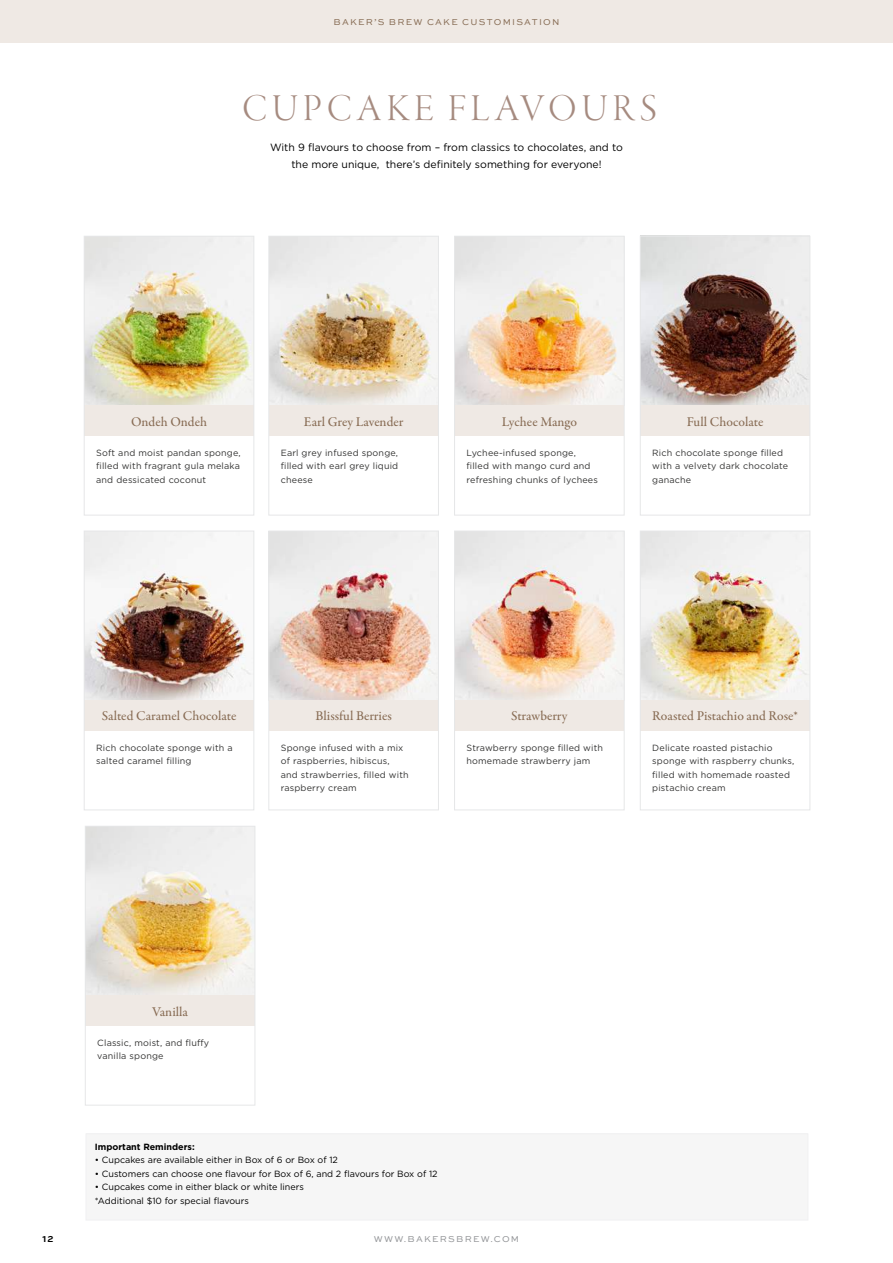
<style>
.page{position:relative;width:893px;height:1263px;background:#fff}
.page>*{position:absolute;margin:0;border:0;box-sizing:border-box;transform-origin:0 0}
.t1{font:39px "Garamond Premr Pro Lt Disp";letter-spacing:.12em;color:#a68b80}
.t2{font:500 13.5px "Garamond Premr Pro";color:#886c54}
.t3{font:10.5px/16.5px "Gotham";color:#000;text-align:center}
.t4{font:9px/13.5px "Gotham";letter-spacing:.02em;color:#343433}
.t5{font:9px/13.5px "Gotham";color:#000}
.t6{font:9px "Sweet Sans Pro";letter-spacing:.14em;color:#876c54}
.t7{font:700 9px "Gotham";color:#000}
.t8{font:9px "Sweet Sans Pro";letter-spacing:.14em;color:#939598}
.t9{font:700 9px "Sweet Sans Pro";color:#000}
</style>
<div class="page">
<div style="left:0;top:0;width:893px;height:42px;background:#efe9e4"></div>
<img style="left:87px;top:828px;width:166px;height:167px">
<img style="left:642px;top:533px;width:166px;height:167px">
<img style="left:456px;top:533px;width:167px;height:167px">
<img style="left:270px;top:533px;width:167px;height:167px">
<img style="left:642px;top:238px;width:166px;height:167px">
<img style="left:86px;top:533px;width:166px;height:167px">
<img style="left:86px;top:238px;width:166px;height:168px">
<img style="left:270px;top:238px;width:167px;height:168px">
<img style="left:456px;top:238px;width:167px;height:168px">
<div style="left:85px;top:406px;width:169px;height:30px;background:#efe9e4"></div>
<div style="left:85px;top:700px;width:169px;height:30px;background:#efe9e4"></div>
<div style="left:269px;top:406px;width:169px;height:30px;background:#efe9e4"></div>
<div style="left:269px;top:700px;width:169px;height:30px;background:#efe9e4"></div>
<div style="left:86px;top:995px;width:169px;height:31px;background:#efe9e4"></div>
<div style="left:455px;top:406px;width:169px;height:30px;background:#efe9e4"></div>
<div style="left:455px;top:700px;width:169px;height:30px;background:#efe9e4"></div>
<div style="left:641px;top:406px;width:169px;height:30px;background:#efe9e4"></div>
<div style="left:641px;top:700px;width:169px;height:30px;background:#efe9e4"></div>
<div style="left:84px;top:236px;width:170px;height:279px;border:1px solid #e6e7e8"></div>
<div style="left:84px;top:531px;width:170px;height:279px;border:1px solid #e6e7e8"></div>
<div style="left:268px;top:236px;width:171px;height:279px;border:1px solid #e6e7e8"></div>
<div style="left:268px;top:531px;width:171px;height:279px;border:1px solid #e6e7e8"></div>
<div style="left:85px;top:826px;width:170px;height:279px;border:1px solid #e6e7e8"></div>
<div style="left:454px;top:236px;width:171px;height:279px;border:1px solid #e6e7e8"></div>
<div style="left:454px;top:531px;width:171px;height:279px;border:1px solid #e6e7e8"></div>
<div style="left:640px;top:236px;width:170px;height:279px;border:1px solid #e6e7e8"></div>
<div style="left:640px;top:531px;width:170px;height:279px;border:1px solid #e6e7e8"></div>
<div style="left:86px;top:1134px;width:722px;height:86px;background:#f6f6f6"></div>
<div style="left:86px;top:1133px;width:722px;height:87px;border:1px solid #f1f1f2"></div>
<p class="t6" style="left:333px;top:16px;width:228px">BAKER’S BREW CAKE CUSTOMISATION</p>
<h1 class="t1" style="left:242px;top:87px;width:416px">CUPCAKE FLAVOURS</h1>
<p class="t3" style="left:270px;top:139px;width:354px">With 9 flavours to choose from – from classics to chocolates, and to the more unique, there’s definitely something for everyone!</p>
<h2 class="t2" style="left:131px;top:413px;width:78px">Ondeh Ondeh</h2>
<p class="t4" style="left:96px;top:446px;width:146px;text-align:justify">Soft and moist pandan sponge, filled with fragrant gula melaka and dessicated coconut</p>
<h2 class="t2" style="left:304px;top:413px;width:101px">Earl Grey Lavender</h2>
<p class="t4" style="left:281px;top:446px;width:119px;text-align:justify">Earl grey infused sponge, filled with earl grey liquid cheese</p>
<h2 class="t2" style="left:502px;top:413px;width:77px">Lychee Mango</h2>
<p class="t4" style="left:466px;top:446px;width:133px">Lychee-infused sponge, filled with mango curd and refreshing chunks of lychees</p>
<h2 class="t2" style="left:687px;top:413px;width:78px">Full Chocolate</h2>
<p class="t4" style="left:652px;top:446px;width:137px">Rich chocolate sponge filled with a velvety dark chocolate ganache</p>
<h2 class="t2" style="left:102px;top:708px;width:136px">Salted Caramel Chocolate</h2>
<p class="t4" style="left:96px;top:740px;width:138px">Rich chocolate sponge with a salted caramel filling</p>
<h2 class="t2" style="left:316px;top:708px;width:78px">Blissful Berries</h2>
<p class="t4" style="left:281px;top:740px;width:129px">Sponge infused with a mix of raspberries, hibiscus, and strawberries, filled with raspberry cream</p>
<h2 class="t2" style="left:511px;top:708px;width:58px">Strawberry</h2>
<p class="t4" style="left:466px;top:740px;width:138px">Strawberry sponge filled with homemade strawberry jam</p>
<h2 class="t2" style="left:652px;top:708px;width:147px">Roasted Pistachio and Rose*</h2>
<p class="t4" style="left:652px;top:740px;width:144px">Delicate roasted pistachio sponge with raspberry chunks, filled with homemade roasted pistachio cream</p>
<h2 class="t2" style="left:152px;top:1003px;width:37px">Vanilla</h2>
<p class="t4" style="left:97px;top:1035px;width:113px">Classic, moist, and fluffy vanilla sponge</p>
<p class="t7" style="left:95px;top:1141px;width:101px">Important Reminders:</p>
<p class="t5" style="left:95px;top:1153px;width:245px">• Cupcakes are available either in Box of 6 or Box of 12</p>
<p class="t5" style="left:95px;top:1167px;width:344px">• Customers can choose one flavour for Box of 6, and 2 flavours for Box of 12</p>
<p class="t5" style="left:95px;top:1180px;width:211px">• Cupcakes come in either black or white liners *Additional $10 for special flavours</p>
<p class="t9" style="left:43px;top:1232px;width:13px">12</p>
<p class="t8" style="left:374px;top:1233px;width:147px">WWW.BAKERSBREW.COM</p>
</div>
